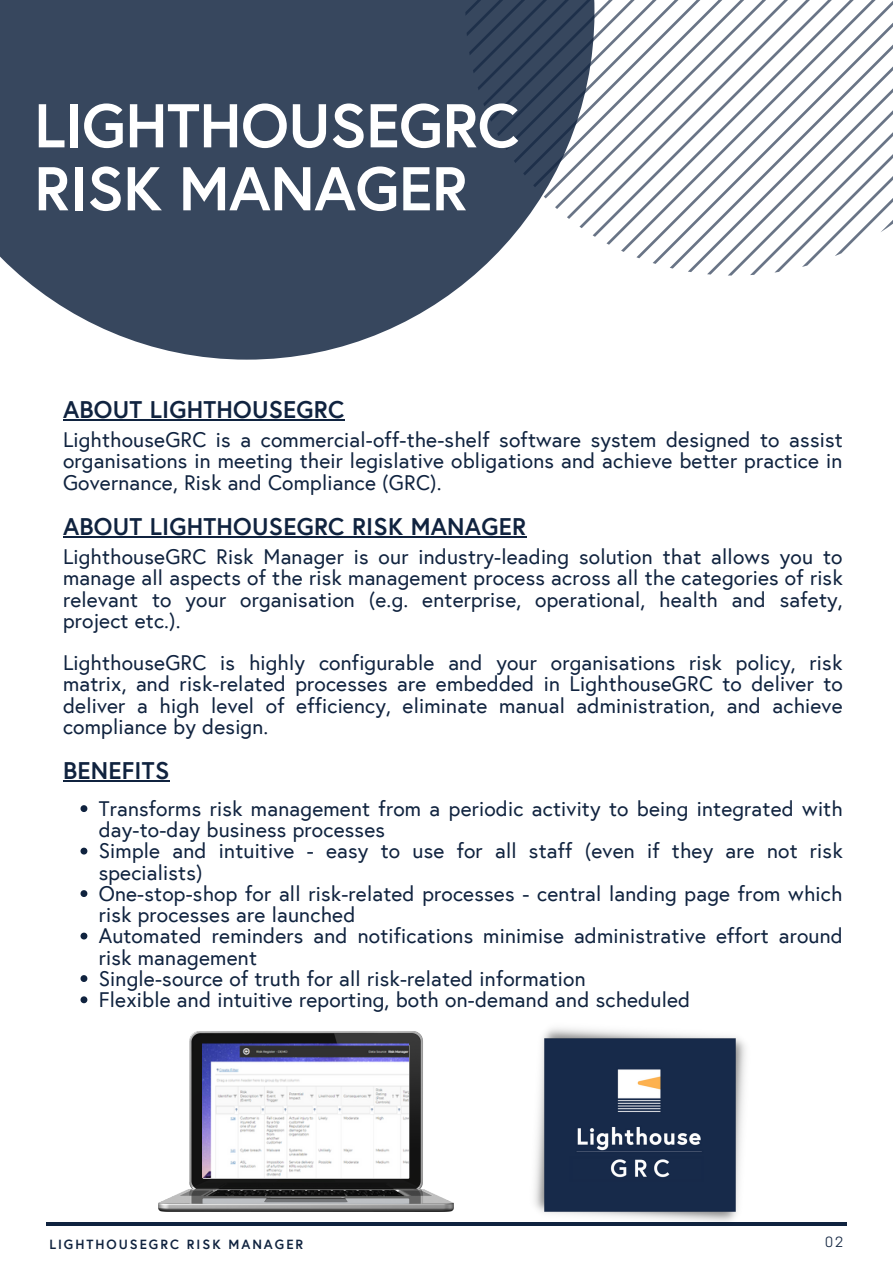
<style>
.page{position:relative;width:893px;height:1264px;background:#fff}
.page>*{position:absolute;margin:0;border:0;box-sizing:border-box;transform-origin:0 0}
.t1{font:700 61.65px/63px "Europa";letter-spacing:-.01em;color:#fff}
.t2{font:700 24px "Europa";letter-spacing:.01em;color:#10233f}
.t3{font:21px/21.3px "Europa";letter-spacing:.01em;color:#10233f;text-align:justify}
.t4{font:700 13.2px "Europa";letter-spacing:.15em;color:#10233f}
.t5{font:13.2px "Cooper Hewitt";color:#10233f}
</style>
<div class="page">
<svg style="left:594px;top:0;width:298px;height:275px"></svg>
<hr style="left:46px;top:1222px;width:800px;height:3px;background:#10233f">
<svg style="left:0;top:0;width:594px;height:359px;fill:#37475e"></svg>
<svg style="left:80px;top:805px;width:7px;height:7px"></svg>
<svg style="left:80px;top:847px;width:7px;height:7px"></svg>
<svg style="left:80px;top:890px;width:7px;height:7px"></svg>
<svg style="left:80px;top:932px;width:7px;height:7px"></svg>
<svg style="left:80px;top:975px;width:7px;height:7px"></svg>
<svg style="left:80px;top:996px;width:7px;height:7px"></svg>
<hr style="left:63px;top:419px;width:281px;height:2px;background:#10233f">
<hr style="left:63px;top:536px;width:463px;height:2px;background:#10233f">
<hr style="left:63px;top:780px;width:106px;height:2px;background:#10233f">
<img style="left:158px;top:1031px;width:295px;height:180px">
<img style="left:202px;top:1043px;width:206px;height:134px">
<img style="left:529px;top:1028px;width:222px;height:198px">
<h1 class="t1" style="left:34px;top:94px;width:486px">LIGHTHOUSEGRC<br>RISK MANAGER</h1>
<p class="t2" style="left:63px;top:394px;width:283px">ABOUT LIGHTHOUSEGRC</p>
<p class="t3" style="left:63px;top:429px;width:781px">LighthouseGRC is a commercial-off-the-shelf software system designed to assist organisations in meeting their legislative obligations and achieve better practice in Governance, Risk and Compliance (GRC).</p>
<p class="t2" style="left:63px;top:511px;width:464px">ABOUT LIGHTHOUSEGRC RISK MANAGER</p>
<p class="t3" style="left:63px;top:546px;width:781px">LighthouseGRC Risk Manager is our industry-leading solution that allows you to manage all aspects of the risk management process across all the categories of risk relevant to your organisation (e.g. enterprise, operational, health and safety, project etc.).</p>
<p class="t3" style="left:63px;top:652px;width:781px">LighthouseGRC is highly configurable and your organisations risk policy, risk matrix, and risk-related processes are embedded in LighthouseGRC to deliver to deliver a high level of efficiency, eliminate manual administration, and achieve compliance by design.</p>
<p class="t2" style="left:63px;top:755px;width:108px">BENEFITS</p>
<p class="t3" style="left:99px;top:797px;width:745px;text-align:left">Transforms risk management from a periodic activity to being integrated with day-to-day business processes<br>Simple and intuitive - easy to use for all staff (even if they are not risk specialists)<br>One-stop-shop for all risk-related processes - central landing page from which risk processes are launched<br>Automated reminders and notifications minimise administrative effort around risk management<br>Single-source of truth for all risk-related information<br>Flexible and intuitive reporting, both on-demand and scheduled</p>
<p class="t4" style="left:49px;top:1235px;width:255px">LIGHTHOUSEGRC RISK MANAGER</p>
<p class="t5" style="left:825px;top:1237px;width:19px">02</p>
</div>
